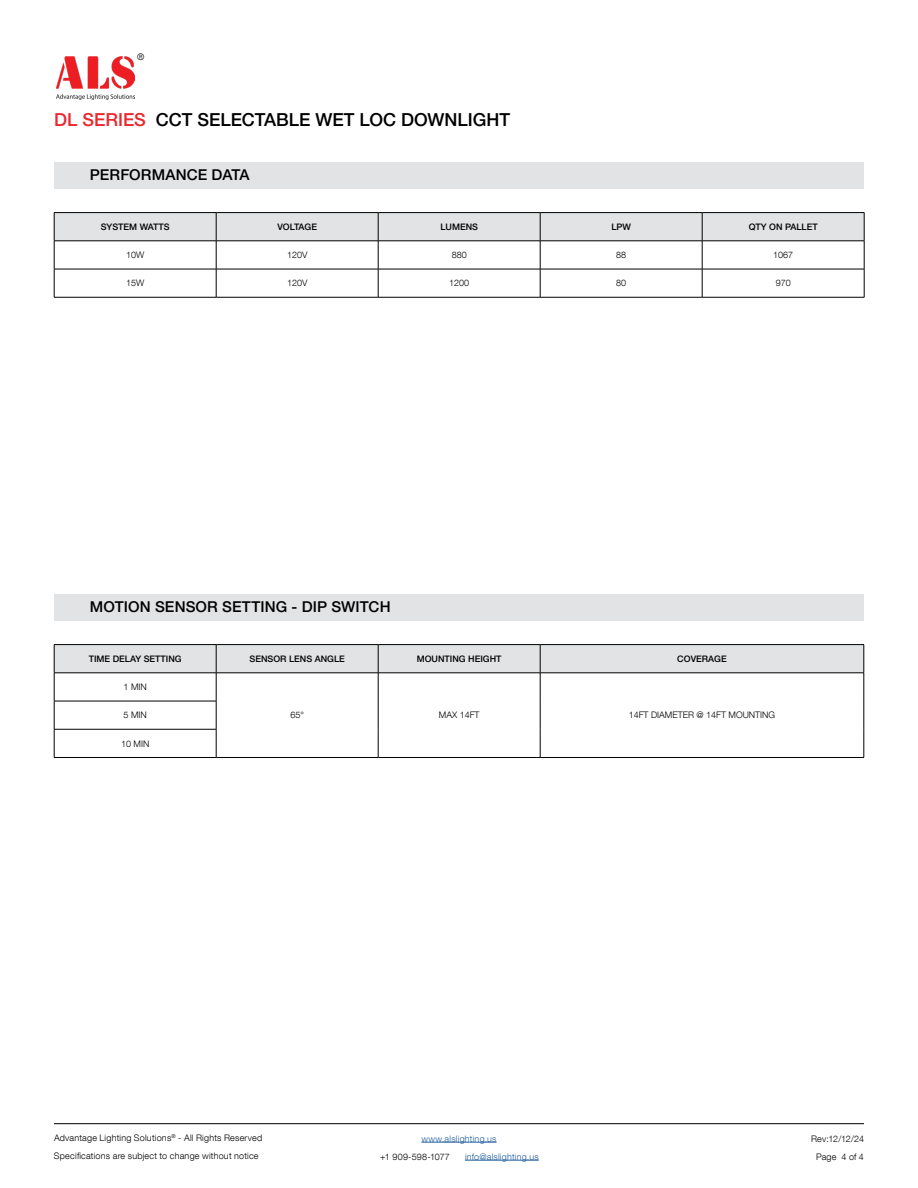
<style>
.page{position:relative;width:918px;height:1188px;background:#fff}
.page>*{position:absolute;margin:0;border:0;box-sizing:border-box;transform-origin:0 0}
.t1{font:500 18px "Helvetica Neue LT Pro";color:#000}
.t2{font:500 15px "Helvetica Neue LT Pro";letter-spacing:.005em;color:#000}
.t3{font:300 9px/18px "Helvetica Neue LT Com";letter-spacing:.015em;color:#000}
.t4{font:500 9px "Helvetica Neue LT Pro";color:#000}
.t5{font:300 9px "Helvetica Neue LT Com";letter-spacing:.025em;color:#215e9e}
.s1{color:#ea292f}
</style>
<div class="page">
<hr style="left:421px;top:1142px;width:76px;height:1px;background:#215e9e">
<hr style="left:465px;top:1160px;width:74px;height:1px;background:#215e9e">
<hr style="left:54px;top:1123px;width:810px;height:1px;background:#000">
<img style="left:56px;top:57px;width:79px;height:43px">
<div style="left:82px;top:162px;width:782px;height:26px;background:#e2e3e4"></div>
<div style="left:54px;top:162px;width:27px;height:26px;background:#e2e3e4"></div>
<hr style="left:54px;top:212px;width:162px;height:1px;background:#000">
<hr style="left:216px;top:212px;width:162px;height:1px;background:#000">
<hr style="left:378px;top:212px;width:162px;height:1px;background:#000">
<hr style="left:540px;top:212px;width:162px;height:1px;background:#000">
<hr style="left:702px;top:212px;width:162px;height:1px;background:#000">
<svg style="left:54px;top:213px;width:811px;height:84px"></svg>
<hr style="left:54px;top:297px;width:162px;height:1px;background:#000">
<hr style="left:216px;top:297px;width:162px;height:1px;background:#000">
<hr style="left:378px;top:297px;width:162px;height:1px;background:#000">
<hr style="left:540px;top:297px;width:162px;height:1px;background:#000">
<hr style="left:702px;top:297px;width:162px;height:1px;background:#000">
<div style="left:82px;top:594px;width:782px;height:26px;background:#e2e3e4"></div>
<div style="left:54px;top:594px;width:27px;height:26px;background:#e2e3e4"></div>
<hr style="left:54px;top:644px;width:162px;height:1px;background:#000">
<hr style="left:216px;top:644px;width:162px;height:1px;background:#000">
<hr style="left:378px;top:644px;width:162px;height:1px;background:#000">
<hr style="left:540px;top:644px;width:324px;height:1px;background:#000">
<svg style="left:54px;top:645px;width:811px;height:112px"></svg>
<hr style="left:54px;top:757px;width:162px;height:1px;background:#000">
<hr style="left:216px;top:757px;width:162px;height:1px;background:#000">
<hr style="left:378px;top:757px;width:162px;height:1px;background:#000">
<hr style="left:540px;top:757px;width:324px;height:1px;background:#000">
<p class="t3" style="left:137px;top:48px;width:9px">®</p>
<h1 class="t1" style="left:54px;top:109px;width:458px"><span class="s1">DL SERIES</span> CCT SELECTABLE WET LOC DOWNLIGHT</h1>
<h2 class="t2" style="left:90px;top:166px;width:161px">PERFORMANCE DATA</h2>
<p class="t4" style="left:101px;top:221px;width:70px">SYSTEM WATTS</p>
<p class="t4" style="left:277px;top:221px;width:41px">VOLTAGE</p>
<p class="t4" style="left:440px;top:221px;width:39px">LUMENS</p>
<p class="t4" style="left:611px;top:221px;width:21px">LPW</p>
<p class="t4" style="left:749px;top:221px;width:71px">QTY ON PALLET</p>
<p class="t3" style="left:126px;top:246px;width:20px">10W</p>
<p class="t3" style="left:287px;top:246px;width:22px">120V</p>
<p class="t3" style="left:452px;top:246px;width:17px">880</p>
<p class="t3" style="left:616px;top:246px;width:12px">88</p>
<p class="t3" style="left:773px;top:246px;width:22px">1067</p>
<p class="t3" style="left:126px;top:274px;width:20px">15W</p>
<p class="t3" style="left:287px;top:274px;width:22px">120V</p>
<p class="t3" style="left:449px;top:274px;width:22px">1200</p>
<p class="t3" style="left:616px;top:274px;width:12px">80</p>
<p class="t3" style="left:776px;top:274px;width:17px">970</p>
<h2 class="t2" style="left:90px;top:598px;width:302px">MOTION SENSOR SETTING - DIP SWITCH</h2>
<p class="t4" style="left:89px;top:653px;width:95px">TIME DELAY SETTING</p>
<p class="t4" style="left:250px;top:653px;width:97px">SENSOR LENS ANGLE</p>
<p class="t4" style="left:417px;top:653px;width:86px">MOUNTING HEIGHT</p>
<p class="t4" style="left:677px;top:653px;width:51px">COVERAGE</p>
<p class="t3" style="left:124px;top:678px;width:25px">1 MIN</p>
<p class="t3" style="left:124px;top:706px;width:25px">5 MIN</p>
<p class="t3" style="left:290px;top:706px;width:15px">65°</p>
<p class="t3" style="left:439px;top:706px;width:42px">MAX 14FT</p>
<p class="t3" style="left:629px;top:706px;width:148px">14FT DIAMETER @ 14FT MOUNTING</p>
<p class="t3" style="left:121px;top:734px;width:30px">10 MIN</p>
<p class="t3" style="left:54px;top:1129px;width:210px">Advantage Lighting Solutions<sup>®</sup> - All Rights Reserved<br>Specifications are subject to change without notice</p>
<p class="t3" style="left:811px;top:1129px;width:54px;text-align:center">Rev:12/12/24<br>Page 4 of 4</p>
<p class="t5" style="left:421px;top:1133px;width:77px">www.alslighting.us</p>
<p class="t3" style="left:380px;top:1147px;width:71px">+1 909-598-1077</p>
<p class="t5" style="left:465px;top:1151px;width:75px">info@alslighting.us</p>
</div>
